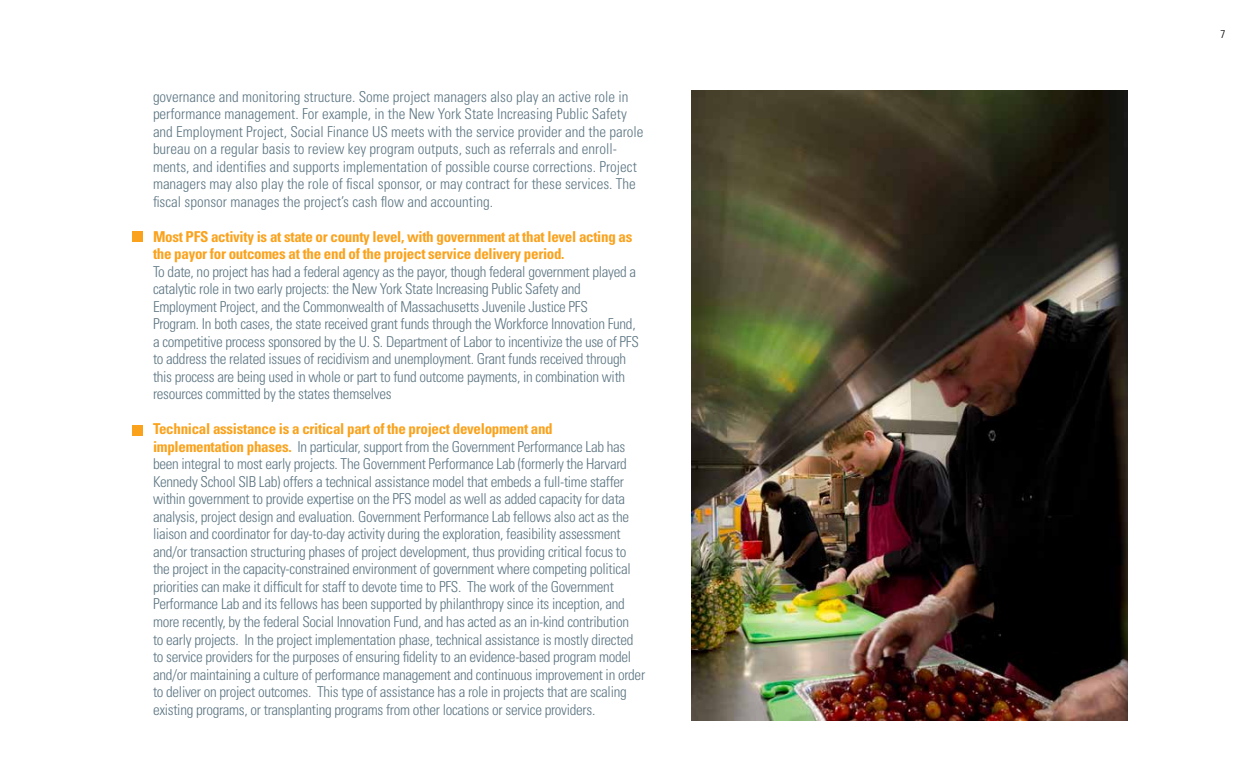
<style>
.page{position:relative;width:1260px;height:765px;background:#fff}
.page>*{position:absolute;margin:0;border:0;box-sizing:border-box;transform-origin:0 0}
.t1{font:300 condensed 15px/17.5px "Univers";letter-spacing:-.02em;color:#5d7683}
.t2{font:300 condensed 15px/17.5px "Univers";color:#5d7683}
.t3{font:700 condensed 15px/17.5px "Univers";letter-spacing:-.02em;color:#faa21b}
.t4{font:300 condensed 11.25px "Univers";color:#000}
.s1{font-weight:700;color:#faa21b}
</style>
<div class="page">
<div style="left:132px;top:231px;width:11px;height:11px;background:#faa21b"></div>
<div style="left:132px;top:425px;width:11px;height:11px;background:#faa21b"></div>
<img style="left:692px;top:90px;width:436px;height:631px">
<p class="t2" style="left:153px;top:88px;width:492px">governance and monitoring structure. Some project managers also play an active role in performance management. For example, in the New York State Increasing Public Safety and Employment Project, Social Finance US meets with the service provider and the parole bureau on a regular basis to review key program outputs, such as referrals and enroll&shy;ments, and identifies and supports implementation of possible course corrections. Project managers may also play the role of fiscal sponsor, or may contract for these services. The fiscal sponsor manages the project’s cash flow and accounting.</p>
<p class="t3" style="left:153px;top:228px;width:481px">Most PFS activity is at state or county level, with government at that level acting as the payor for outcomes at the end of the project service delivery period.</p>
<p class="t1" style="left:153px;top:263px;width:488px">To date, no project has had a federal agency as the payor, though federal government played a catalytic role in two early projects: the New York State Increasing Public Safety and Employment Project, and the Commonwealth of Massachusetts Juvenile Justice PFS<br>Program. In both cases, the state received grant funds through the Workforce Innovation Fund, a competitive process sponsored by the U. S. Department of Labor to incentivize the use of PFS to address the related issues of recidivism and unemployment. Grant funds received through this process are being used in whole or part to fund outcome payments, in combination with resources committed by the states themselves</p>
<p class="t1" style="left:153px;top:420px;width:494px"><span class="s1">Technical assistance is a critical part of the project development and implementation phases.</span> In particular, support from the Government Performance Lab has been integral to most early projects. The Government Performance Lab (formerly the Harvard Kennedy School SIB Lab) offers a technical assistance model that embeds a full-time staffer within government to provide expertise on the PFS model as well as added capacity for data analysis, project design and evaluation. Government Performance Lab fellows also act as the liaison and coordinator for day-to-day activity during the exploration, feasibility assessment and/or transaction structuring phases of project development, thus providing critical focus to the project in the capacity-constrained environment of government where competing political priorities can make it difficult for staff to devote time to PFS. The work of the Government Performance Lab and its fellows has been supported by philanthropy since its inception, and more recently, by the federal Social Innovation Fund, and has acted as an in-kind contribution<br>to early projects. In the project implementation phase, technical assistance is mostly directed to service providers for the purposes of ensuring fidelity to an evidence-based program model and/or maintaining a culture of performance management and continuous improvement in order to deliver on project outcomes. This type of assistance has a role in projects that are scaling existing programs, or transplanting programs from other locations or service providers.</p>
<p class="t4" style="left:1220px;top:28px;width:6px">7</p>
</div>
